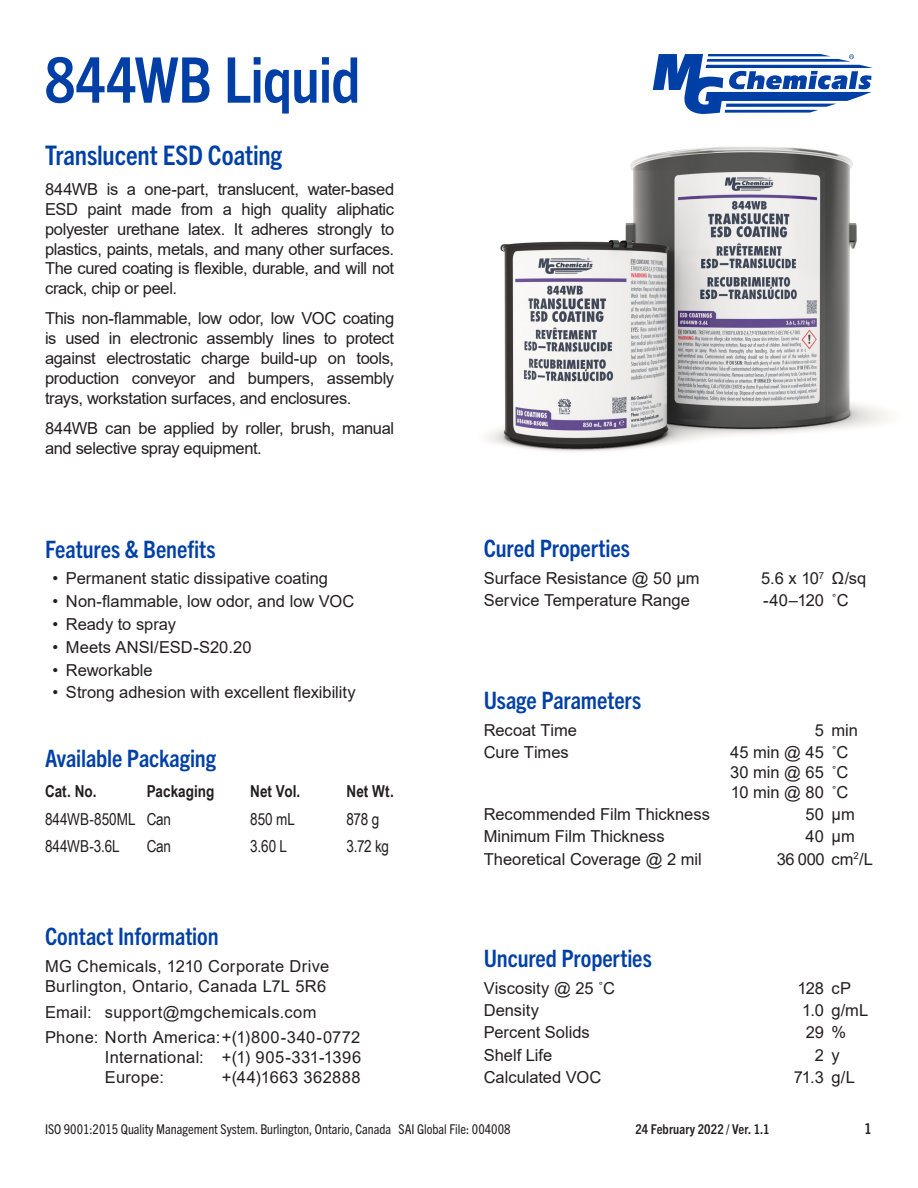
<style>
.page{position:relative;width:918px;height:1188px;background:#fff}
.page>*{position:absolute;margin:0;border:0;box-sizing:border-box;transform-origin:0 0}
.t1{font:700 condensed 63px "Trade Gothic Next LT Pro";letter-spacing:-.015em;color:#0040a6}
.Product_Name_Descrip{font:700 condensed 27px "Trade Gothic Next LT Pro";letter-spacing:-.005em;color:#0040a6}
.H2_space_after{font:700 condensed 24px "Trade Gothic Next LT Pro";letter-spacing:-.005em;color:#0040a6}
.Body_Text{font:16.5px/19.8px "Arial";letter-spacing:-.02em;color:#231f20;text-align:justify}
.Properties_List{font:16.5px/19.8px "Arial";color:#231f20}
.Contact_Information{font:16.5px "Arial";letter-spacing:.02em;color:#231f20}
.Bullet_List_-_Featur{font:16.5px "Arial";color:#231f20}
.Table_Body_Text{font:16.5px "Arial Narrow";letter-spacing:-.005em;color:#231f20}
.Table_Heading{font:700 16.5px "Arial Narrow";letter-spacing:.005em;color:#231f20}
.t2{font:700 condensed 15px "Trade Gothic Next LT Pro";color:#231f20}
.t3{font:condensed 13.5px "Trade Gothic Next LT Pro";color:#231f20}
.t4{font:700 condensed 13.5px "Trade Gothic Next LT Pro";letter-spacing:.005em;color:#231f20}
</style>
<div class="page">
<svg style="left:653px;top:54px;width:220px;height:60px"></svg>
<img style="left:485px;top:146px;width:405px;height:306px">
<h1 class="t1" style="left:45px;top:37px;width:317px">844WB Liquid</h1>
<p class="Product_Name_Descrip" style="left:45px;top:137px;width:239px">Translucent ESD Coating</p>
<p class="Body_Text" style="left:45px;top:179px;width:351px">844WB is a one-part, translucent, water-based ESD paint made from a high quality aliphatic polyester urethane latex. It adheres strongly to plastics, paints, metals, and many other surfaces.<br>The cured coating is flexible, durable, and will not crack, chip or peel.</p>
<p class="Body_Text" style="left:45px;top:309px;width:351px">This non-flammable, low odor, low VOC coating is used in electronic assembly lines to protect against electrostatic charge build-up on tools, production conveyor and bumpers, assembly trays, workstation surfaces, and enclosures.</p>
<p class="Body_Text" style="left:45px;top:418px;width:351px">844WB can be applied by roller, brush, manual and selective spray equipment.</p>
<p class="H2_space_after" style="left:45px;top:533px;width:172px">Features &amp; Benefits</p>
<p class="Bullet_List_-_Featur" style="left:52px;top:567px;width:277px">• Permanent static dissipative coating</p>
<p class="Bullet_List_-_Featur" style="left:52px;top:590px;width:303px">• Non-flammable, low odor, and low VOC</p>
<p class="Bullet_List_-_Featur" style="left:52px;top:613px;width:125px">• Ready to spray</p>
<p class="Bullet_List_-_Featur" style="left:52px;top:636px;width:201px">• Meets ANSI/ESD-S20.20</p>
<p class="Bullet_List_-_Featur" style="left:52px;top:659px;width:102px">• Reworkable</p>
<p class="Bullet_List_-_Featur" style="left:52px;top:681px;width:305px">• Strong adhesion with excellent flexibility</p>
<p class="H2_space_after" style="left:45px;top:742px;width:173px">Available Packaging</p>
<p class="Table_Heading" style="left:45px;top:779px;width:53px">Cat. No.</p>
<p class="Table_Heading" style="left:147px;top:779px;width:69px">Packaging</p>
<p class="Table_Heading" style="left:250px;top:779px;width:52px">Net Vol.</p>
<p class="Table_Heading" style="left:346px;top:779px;width:49px">Net Wt.</p>
<p class="Table_Body_Text" style="left:45px;top:807px;width:92px">844WB-850ML</p>
<p class="Table_Body_Text" style="left:147px;top:807px;width:26px">Can</p>
<p class="Table_Body_Text" style="left:250px;top:807px;width:46px">850 mL</p>
<p class="Table_Body_Text" style="left:346px;top:807px;width:34px">878 g</p>
<p class="Table_Body_Text" style="left:45px;top:834px;width:76px">844WB-3.6L</p>
<p class="Table_Body_Text" style="left:147px;top:834px;width:26px">Can</p>
<p class="Table_Body_Text" style="left:250px;top:834px;width:38px">3.60 L</p>
<p class="Table_Body_Text" style="left:346px;top:834px;width:44px">3.72 kg</p>
<p class="H2_space_after" style="left:45px;top:920px;width:175px">Contact Information</p>
<p class="Contact_Information" style="left:45px;top:955px;width:286px">MG Chemicals, 1210 Corporate Drive</p>
<p class="Contact_Information" style="left:45px;top:975px;width:283px">Burlington, Ontario, Canada L7L 5R6</p>
<p class="Contact_Information" style="left:45px;top:1000px;width:273px">Email: support@mgchemicals.com</p>
<p class="Contact_Information" style="left:45px;top:1026px;width:317px">Phone: North America:+(1)800-340-0772</p>
<p class="Contact_Information" style="left:105px;top:1046px;width:258px">International: +(1) 905-331-1396</p>
<p class="Contact_Information" style="left:105px;top:1066px;width:60px">Europe:</p>
<p class="Contact_Information" style="left:222px;top:1066px;width:140px">+(44)1663 362888</p>
<p class="H2_space_after" style="left:484px;top:532px;width:148px">Cured Properties</p>
<p class="Properties_List" style="left:484px;top:568px;width:217px">Surface Resistance @ 50 µm</p>
<p class="Properties_List" style="left:761px;top:568px;width:107px">5.6 x 10<sup>7</sup> Ω/sq</p>
<p class="Properties_List" style="left:484px;top:591px;width:208px">Service Temperature Range</p>
<p class="Properties_List" style="left:763px;top:591px;width:87px">-40–120 ˚C</p>
<p class="H2_space_after" style="left:484px;top:684px;width:159px">Usage Parameters</p>
<p class="Properties_List" style="left:484px;top:720px;width:95px">Recoat Time</p>
<p class="Properties_List" style="left:815px;top:720px;width:45px">5 min</p>
<p class="Properties_List" style="left:484px;top:742px;width:87px">Cure Times</p>
<p class="Properties_List" style="left:730px;top:742px;width:120px">45 min @ 45 ˚C<br>30 min @ 65 ˚C</p>
<p class="Properties_List" style="left:731px;top:782px;width:119px">10 min @ 80 ˚C</p>
<p class="Properties_List" style="left:484px;top:804px;width:228px">Recommended Film Thickness</p>
<p class="Properties_List" style="left:806px;top:804px;width:51px">50 µm</p>
<p class="Properties_List" style="left:484px;top:826px;width:183px">Minimum Film Thickness</p>
<p class="Properties_List" style="left:806px;top:826px;width:51px">40 µm</p>
<p class="Properties_List" style="left:484px;top:849px;width:220px">Theoretical Coverage @ 2 mil</p>
<p class="Properties_List" style="left:777px;top:849px;width:98px">36 000 cm<sup>2</sup>/L</p>
<p class="H2_space_after" style="left:484px;top:942px;width:170px">Uncured Properties</p>
<p class="Properties_List" style="left:484px;top:978px;width:133px">Viscosity @ 25 ˚C</p>
<p class="Properties_List" style="left:797px;top:978px;width:55px">128 cP</p>
<p class="Properties_List" style="left:484px;top:1000px;width:57px">Density</p>
<p class="Properties_List" style="left:802px;top:1000px;width:68px">1.0 g/mL</p>
<p class="Properties_List" style="left:484px;top:1023px;width:107px">Percent Solids</p>
<p class="Properties_List" style="left:806px;top:1023px;width:42px">29 %</p>
<p class="Properties_List" style="left:484px;top:1045px;width:70px">Shelf Life</p>
<p class="Properties_List" style="left:815px;top:1045px;width:26px">2 y</p>
<p class="Properties_List" style="left:484px;top:1067px;width:119px">Calculated VOC</p>
<p class="Properties_List" style="left:794px;top:1067px;width:63px">71.3 g/L</p>
<p class="t3" style="left:45px;top:1120px;width:467px">ISO 9001:2015 Quality Management System. Burlington, Ontario, Canada SAI Global File: 004008</p>
<p class="t4" style="left:635px;top:1120px;width:136px">24 February 2022 / Ver. 1.1</p>
<p class="t2" style="left:864px;top:1118px;width:9px">1</p>
</div>
